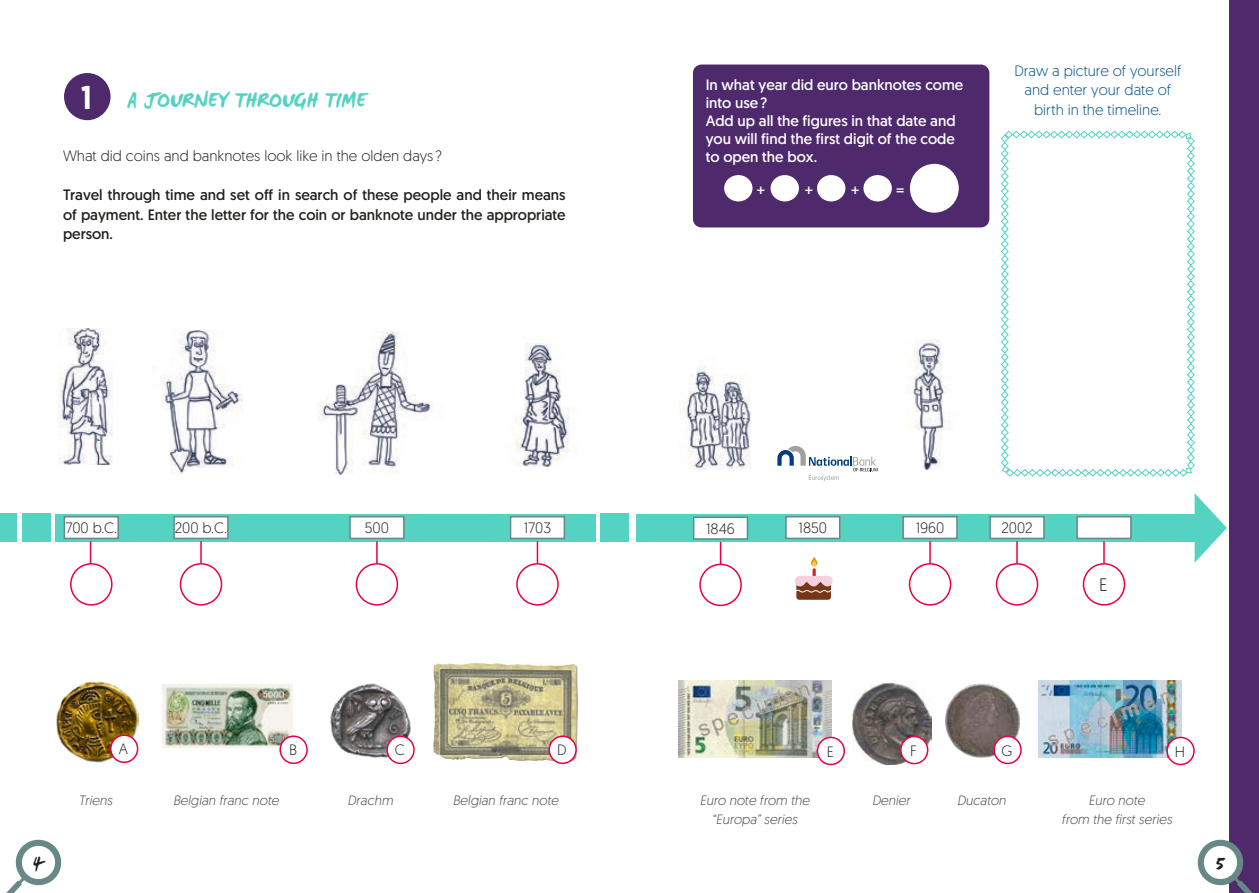
<style>
.page{position:relative;width:1259px;height:893px;background:#fff}
.page>*{position:absolute;margin:0;border:0;box-sizing:border-box;transform-origin:0 0}
.Numero_boules{font:500 33px "Geomanist";color:#fff}
.Titre_sans_num{font:700 22.5px "WC Mano Negra Bta";color:#54d2c2}
.t1{font:700 18px "WC Mano Negra Bta";color:#21201c}
.Txt{font:300 18px "Geomanist";color:#21201c}
.Txt-2{font:15px/19.5px "Geomanist";color:#21201c;text-align:justify}
.Txt_bulles{font:15px/18px "Geomanist";color:#fff}
.Txt-3{font:300 15px "Geomanist";color:#21201c}
.encadré_bleu{font:300 15px/19.5px "Geomanist";color:#004f8a;text-align:center}
.astuces{font:italic 300 13.5px/19.5px "Geomanist";color:#4b4943;text-align:center}
</style>
<div class="page">
<svg style="left:1001px;top:130px;width:194px;height:347px"></svg>
<div style="left:1229px;top:0;width:30px;height:893px;background:#4e296c"></div>
<div style="left:693px;top:65px;width:296px;height:162px;background:#4e296c;border-radius:9px"></div>
<div style="left:910px;top:164px;width:48px;height:49px;background:#fff;border-radius:50%"></div>
<div style="left:724px;top:175px;width:28px;height:26px;background:#fff;border-radius:50%"></div>
<div style="left:770px;top:175px;width:29px;height:26px;background:#fff;border-radius:50%"></div>
<div style="left:817px;top:175px;width:28px;height:26px;background:#fff;border-radius:50%"></div>
<div style="left:863px;top:175px;width:29px;height:26px;background:#fff;border-radius:50%"></div>
<div style="left:56px;top:514px;width:540px;height:27px;background:#54d2c2"></div>
<div style="left:22px;top:514px;width:28px;height:28px;background:#54d2c2"></div>
<div style="left:601px;top:514px;width:28px;height:28px;background:#54d2c2"></div>
<div style="left:0;top:514px;width:17px;height:28px;background:#54d2c2"></div>
<img style="left:58px;top:328px;width:55px;height:137px">
<img style="left:157px;top:330px;width:86px;height:145px">
<img style="left:317px;top:331px;width:117px;height:144px">
<hr style="left:200px;top:541px;width:2px;height:31px;background:#ea0041">
<div style="left:180px;top:564px;width:41px;height:41px;background:#fff;border-radius:50%"></div>
<div style="left:180px;top:563px;width:42px;height:43px;border:2px solid #ea0041;border-radius:50%"></div>
<hr style="left:376px;top:541px;width:2px;height:31px;background:#ea0041">
<div style="left:356px;top:564px;width:41px;height:41px;background:#fff;border-radius:50%"></div>
<div style="left:356px;top:563px;width:42px;height:43px;border:2px solid #ea0041;border-radius:50%"></div>
<hr style="left:90px;top:541px;width:1px;height:31px;background:#ea0041">
<div style="left:71px;top:564px;width:41px;height:41px;background:#fff;border-radius:50%"></div>
<div style="left:70px;top:563px;width:43px;height:43px;border:2px solid #ea0041;border-radius:50%"></div>
<img style="left:433px;top:663px;width:145px;height:99px">
<div style="left:549px;top:736px;width:27px;height:27px;background:#fff;border-radius:50%"></div>
<div style="left:548px;top:735px;width:29px;height:29px;border:2px solid #ea0041;border-radius:50%"></div>
<img style="left:330px;top:683px;width:83px;height:78px">
<div style="left:387px;top:736px;width:27px;height:27px;background:#fff;border-radius:50%"></div>
<div style="left:386px;top:736px;width:29px;height:28px;border:2px solid #ea0041;border-radius:50%"></div>
<img style="left:56px;top:681px;width:82px;height:82px">
<div style="left:111px;top:735px;width:27px;height:27px;background:#fff;border-radius:50%"></div>
<div style="left:110px;top:734px;width:28px;height:29px;border:2px solid #ea0041;border-radius:50%"></div>
<img style="left:162px;top:684px;width:130px;height:63px">
<div style="left:280px;top:736px;width:27px;height:27px;background:#fff;border-radius:50%"></div>
<div style="left:279px;top:735px;width:29px;height:29px;border:2px solid #ea0041;border-radius:50%"></div>
<div style="left:64px;top:517px;width:54px;height:21px;background:#fff"></div>
<div style="left:64px;top:516px;width:55px;height:23px;border:2px solid #678887"></div>
<div style="left:174px;top:517px;width:54px;height:21px;background:#fff"></div>
<div style="left:173px;top:516px;width:56px;height:23px;border:2px solid #678887"></div>
<div style="left:350px;top:517px;width:54px;height:21px;background:#fff"></div>
<div style="left:349px;top:516px;width:55px;height:23px;border:2px solid #678887"></div>
<div style="left:636px;top:514px;width:570px;height:27px;background:#54d2c2"></div>
<svg style="left:1194px;top:493px;width:32px;height:70px"></svg>
<div style="left:903px;top:517px;width:54px;height:21px;background:#fff"></div>
<div style="left:902px;top:516px;width:55px;height:23px;border:2px solid #678887"></div>
<img style="left:909px;top:340px;width:44px;height:130px">
<hr style="left:537px;top:541px;width:1px;height:31px;background:#ea0041">
<div style="left:517px;top:564px;width:41px;height:41px;background:#fff;border-radius:50%"></div>
<div style="left:516px;top:563px;width:43px;height:43px;border:2px solid #ea0041;border-radius:50%"></div>
<hr style="left:1016px;top:541px;width:1px;height:31px;background:#ea0041">
<div style="left:996px;top:564px;width:41px;height:41px;background:#fff;border-radius:50%"></div>
<div style="left:995px;top:563px;width:43px;height:43px;border:2px solid #ea0041;border-radius:50%"></div>
<hr style="left:929px;top:541px;width:2px;height:31px;background:#ea0041">
<div style="left:909px;top:564px;width:41px;height:41px;background:#fff;border-radius:50%"></div>
<div style="left:908px;top:563px;width:43px;height:43px;border:2px solid #ea0041;border-radius:50%"></div>
<img style="left:945px;top:683px;width:76px;height:77px">
<div style="left:994px;top:736px;width:27px;height:27px;background:#fff;border-radius:50%"></div>
<div style="left:993px;top:736px;width:28px;height:28px;border:2px solid #ea0041;border-radius:50%"></div>
<img style="left:852px;top:683px;width:79px;height:81px">
<div style="left:901px;top:736px;width:26px;height:28px;background:#fff;border-radius:50%"></div>
<div style="left:900px;top:736px;width:28px;height:28px;border:2px solid #ea0041;border-radius:50%"></div>
<img style="left:679px;top:681px;width:152px;height:76px">
<div style="left:817px;top:737px;width:27px;height:27px;background:#fff;border-radius:50%"></div>
<div style="left:816px;top:737px;width:29px;height:28px;border:2px solid #ea0041;border-radius:50%"></div>
<div style="left:990px;top:517px;width:54px;height:21px;background:#fff"></div>
<div style="left:989px;top:516px;width:55px;height:23px;border:2px solid #678887"></div>
<div style="left:1076px;top:516px;width:55px;height:23px;background:#fff;border:2px solid #678887"></div>
<div style="left:786px;top:517px;width:53px;height:21px;background:#fff"></div>
<div style="left:785px;top:516px;width:55px;height:23px;border:2px solid #678887"></div>
<div style="left:796px;top:582px;width:35px;height:18px;background:#773617;border-radius:3px"></div>
<svg style="left:794px;top:557px;width:39px;height:36px"></svg>
<div style="left:510px;top:517px;width:54px;height:21px;background:#fff"></div>
<div style="left:510px;top:516px;width:55px;height:23px;border:2px solid #678887"></div>
<div style="left:693px;top:517px;width:54px;height:22px;background:#fff"></div>
<div style="left:693px;top:516px;width:55px;height:24px;border:2px solid #678887"></div>
<img style="left:679px;top:366px;width:72px;height:104px">
<hr style="left:720px;top:542px;width:1px;height:30px;background:#ea0041">
<div style="left:700px;top:564px;width:41px;height:41px;background:#fff;border-radius:50%"></div>
<div style="left:699px;top:564px;width:43px;height:42px;border:2px solid #ea0041;border-radius:50%"></div>
<div style="left:65px;top:74px;width:45px;height:45px;background:#4e296c;border-radius:50%"></div>
<div style="left:64px;top:73px;width:47px;height:47px;border:2px solid #4e296c;border-radius:50%"></div>
<svg style="left:777px;top:446px;width:100px;height:35px"></svg>
<img style="left:507px;top:339px;width:71px;height:128px">
<hr style="left:1103px;top:541px;width:1px;height:31px;background:#ea0041">
<div style="left:1083px;top:564px;width:41px;height:41px;background:#fff;border-radius:50%"></div>
<div style="left:1082px;top:563px;width:43px;height:43px;border:2px solid #ea0041;border-radius:50%"></div>
<img style="left:1038px;top:681px;width:143px;height:77px">
<div style="left:1167px;top:737px;width:27px;height:27px;background:#fff;border-radius:50%"></div>
<div style="left:1166px;top:737px;width:28px;height:28px;border:2px solid #ea0041;border-radius:50%"></div>
<svg style="left:6px;top:839px;width:56px;height:54px"></svg>
<svg style="left:1197px;top:839px;width:56px;height:54px"></svg>
<p class="Numero_boules" style="left:81px;top:76px;width:13px">1</p>
<p class="Titre_sans_num" style="left:128px;top:85px;width:241px">A JOURNEY THROUGH TIME</p>
<p class="Txt-3" style="left:63px;top:146px;width:381px">What did coins and banknotes look like in the olden days ?</p>
<p class="Txt-2" style="left:63px;top:185px;width:504px">Travel through time and set off in search of these people and their means of payment. Enter the letter for the coin or banknote under the appropriate person.</p>
<p class="Txt_bulles" style="left:705px;top:76px;width:259px">In what year did euro banknotes come into use?</p>
<p class="Txt_bulles" style="left:705px;top:112px;width:251px;text-align:justify">Add up all the figures in that date and you will find the first digit of the code to open the box.</p>
<p class="Txt_bulles" style="left:756px;top:181px;width:10px">+</p>
<p class="Txt_bulles" style="left:804px;top:181px;width:10px">+</p>
<p class="Txt_bulles" style="left:851px;top:181px;width:10px">+</p>
<p class="Txt_bulles" style="left:896px;top:181px;width:10px">=</p>
<p class="encadré_bleu" style="left:1014px;top:60px;width:168px">Draw a picture of yourself and enter your date of birth in the timeline.</p>
<p class="Txt-3" style="left:65px;top:518px;width:53px">700 b.C.</p>
<p class="Txt-3" style="left:175px;top:518px;width:54px">200 b.C.</p>
<p class="Txt-3" style="left:365px;top:518px;width:26px">500</p>
<p class="Txt-3" style="left:915px;top:518px;width:30px">1960</p>
<p class="Txt-3" style="left:524px;top:518px;width:29px">1703</p>
<p class="Txt-3" style="left:706px;top:519px;width:30px">1846</p>
<p class="Txt-3" style="left:798px;top:518px;width:30px">1850</p>
<p class="Txt-3" style="left:1001px;top:518px;width:33px">2002</p>
<p class="Txt" style="left:1099px;top:573px;width:10px">E</p>
<p class="Txt-3" style="left:119px;top:739px;width:11px">A</p>
<p class="astuces" style="left:78px;top:790px;width:35px">Triens</p>
<p class="Txt-3" style="left:289px;top:740px;width:9px">B</p>
<p class="astuces" style="left:173px;top:790px;width:107px">Belgian franc note</p>
<p class="Txt-3" style="left:395px;top:741px;width:11px">C</p>
<p class="astuces" style="left:347px;top:790px;width:47px">Drachm</p>
<p class="Txt-3" style="left:557px;top:740px;width:11px">D</p>
<p class="astuces" style="left:453px;top:790px;width:107px">Belgian franc note</p>
<p class="Txt-3" style="left:826px;top:742px;width:9px">E</p>
<p class="Txt-3" style="left:910px;top:741px;width:8px">F</p>
<p class="astuces" style="left:699px;top:790px;width:111px">Euro note from the</p>
<p class="astuces" style="left:872px;top:790px;width:40px">Denier</p>
<p class="astuces" style="left:712px;top:809px;width:87px">“Europa” series</p>
<p class="Txt-3" style="left:1001px;top:741px;width:12px">G</p>
<p class="astuces" style="left:957px;top:790px;width:50px">Ducaton</p>
<p class="Txt-3" style="left:1174px;top:742px;width:12px">H</p>
<p class="astuces" style="left:1061px;top:790px;width:112px">Euro note<br>from the first series</p>
<p class="t1" style="left:34px;top:851px;width:12px">4</p>
<p class="t1" style="left:1215px;top:852px;width:11px">5</p>
</div>
